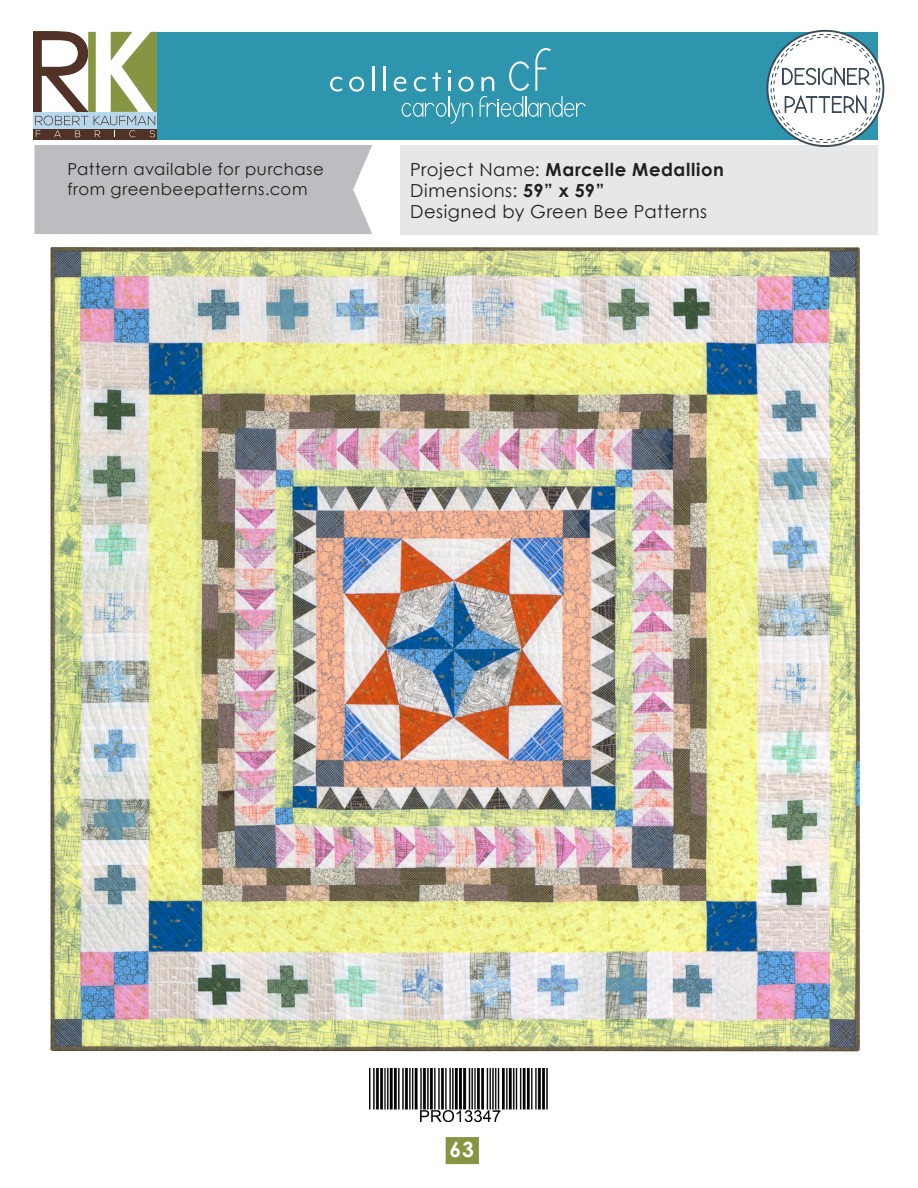
<style>
.page{position:relative;width:918px;height:1188px;background:#fff}
.page>*{position:absolute;margin:0;border:0;box-sizing:border-box;transform-origin:0 0}
.t1{font:700 21px "Century Gothic";color:#fff}
.t2{font:18px "Century Gothic";letter-spacing:.03em;color:#231f20}
.t3{font:700 18px "Century Gothic";letter-spacing:.035em;color:#231f20}
.t4{font:16.5px/19.8px "Century Gothic";letter-spacing:.03em;color:#231f20}
.s1{font-weight:400}
.s2{font-weight:700}
</style>
<div class="page">
<div style="left:446px;top:1137px;width:33px;height:27px;background:#869541"></div>
<img style="left:369px;top:1068px;width:179px;height:54px">
<img style="left:50px;top:247px;width:810px;height:805px">
<div style="left:35px;top:145px;width:337px;height:89px;background:#bcbdc0"></div>
<div style="left:400px;top:145px;width:478px;height:89px;background:#e6e7e9"></div>
<div style="left:153px;top:32px;width:725px;height:107px;background:#2d95ae"></div>
<svg style="left:34px;top:32px;width:123px;height:107px"></svg>
<svg style="left:767px;top:31px;width:116px;height:115px"></svg>
<div style="left:767px;top:30px;width:117px;height:117px;border:2px solid #3a4a57;border-radius:50%"></div>
<svg style="left:771px;top:34px;width:109px;height:108px"></svg>
<div style="left:774px;top:37px;width:103px;height:103px;background:#fff;border-radius:50%"></div>
<svg style="left:782px;top:66px;width:88px;height:51px"></svg>
<svg style="left:330px;top:77px;width:12px;height:15px"></svg>
<svg style="left:349px;top:77px;width:15px;height:15px"></svg>
<hr style="left:372px;top:67px;width:2px;height:24px;background:#fff">
<hr style="left:383px;top:67px;width:3px;height:24px;background:#fff">
<svg style="left:394px;top:70px;width:80px;height:54px"></svg>
<svg style="left:480px;top:48px;width:106px;height:69px"></svg>
<p class="t4" style="left:67px;top:159px;width:258px">Pattern available for purchase from greenbeepatterns.com</p>
<p class="t3" style="left:410px;top:156px;width:315px"><span class="s1">Project Name:</span> Marcelle Medallion</p>
<p class="t2" style="left:410px;top:178px;width:196px">Dimensions: <span class="s2">59” x 59”</span></p>
<p class="t2" style="left:410px;top:199px;width:299px">Designed by Green Bee Patterns</p>
<p class="t1" style="left:449px;top:1134px;width:26px">63</p>
</div>
